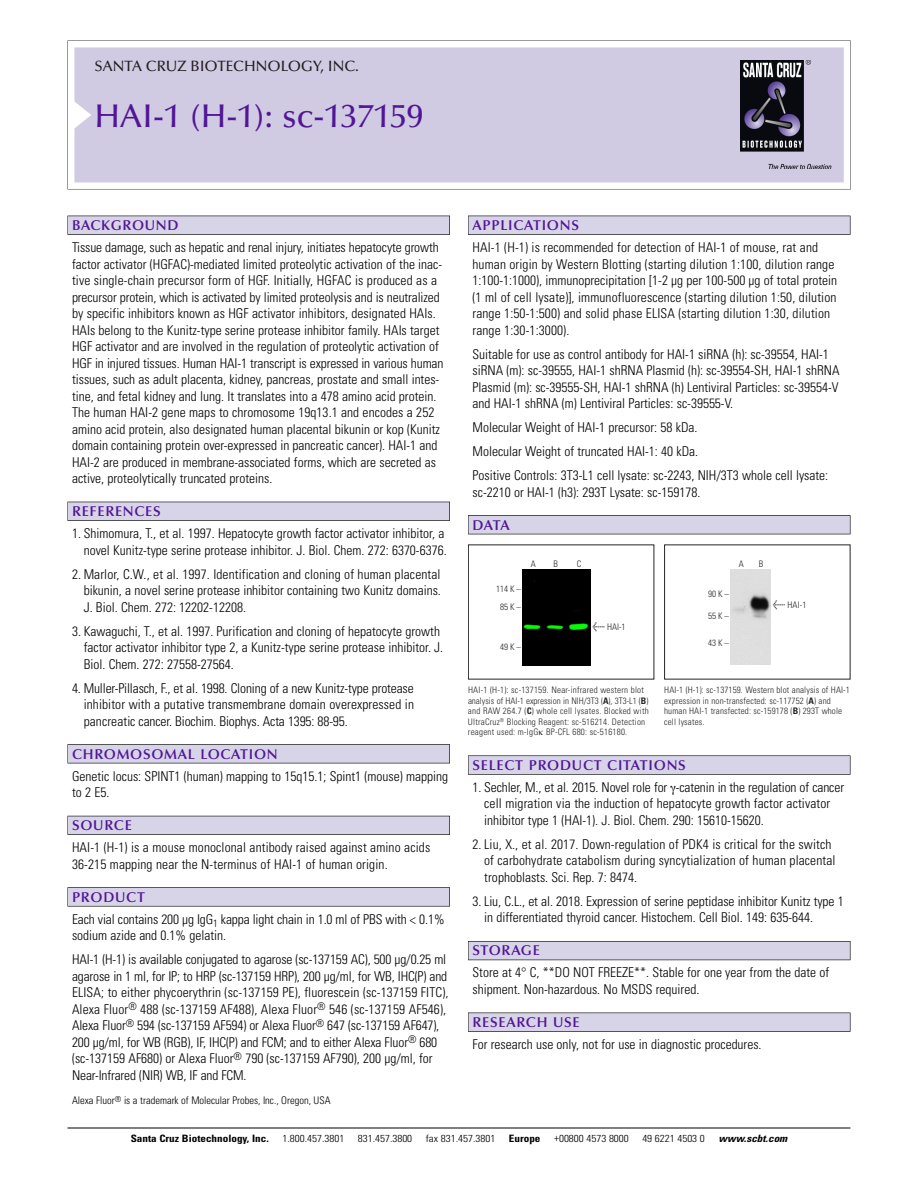
<style>
.page{position:relative;width:918px;height:1188px;background:#fff}
.page>*{position:absolute;margin:0;border:0;box-sizing:border-box;transform-origin:0 0}
.t1{font:500 33px "Optima";color:#511695}
.t2{font:500 15px "Optima";color:#231f20}
.t3{font:600 14.25px "Optima";letter-spacing:.05em;color:#511695}
.t4{font:300 condensed 13.5px/16.5px "Univers";color:#000}
.t5{font:300 condensed 10.5px "Univers";color:#000}
.t6{font:300 condensed 10.2px "Univers";color:#000;scale:1.1 1}
.t7{font:700 condensed 10.2px "Univers";color:#000;scale:1.1 1}
.t8{font:italic 700 condensed 10.2px "Univers";color:#000;scale:1.1 1}
.t9{font:300 condensed 9px/10.5px "Univers";letter-spacing:.015em;color:#272627}
.s1{font-family:"Meta Plus";font-weight:400;font-stretch:normal;font-size:10.5px}
.s2{font-weight:700}
</style>
<div class="page">
<svg style="left:74px;top:41px;width:777px;height:148px"></svg>
<div style="left:74px;top:47px;width:770px;height:135px;background:#d1cae3"></div>
<img style="left:741px;top:60px;width:90px;height:108px">
<div style="left:68px;top:216px;width:382px;height:19px;background:#535256"></div>
<div style="left:68px;top:216px;width:381px;height:18px;background:#d7d4e8"></div>
<div style="left:68px;top:502px;width:382px;height:19px;background:#525156"></div>
<div style="left:68px;top:502px;width:381px;height:18px;background:#d7d4e8"></div>
<div style="left:68px;top:744px;width:382px;height:19px;background:#545357"></div>
<div style="left:68px;top:745px;width:381px;height:18px;background:#d7d4e8"></div>
<div style="left:68px;top:816px;width:382px;height:19px;background:#535259"></div>
<div style="left:68px;top:816px;width:381px;height:18px;background:#d7d4e8"></div>
<svg style="left:68px;top:887px;width:382px;height:20px"></svg>
<div style="left:68px;top:888px;width:381px;height:18px;background:#d7d4e8"></div>
<div style="left:468px;top:216px;width:382px;height:19px;background:#535256"></div>
<div style="left:468px;top:216px;width:382px;height:18px;background:#d7d4e8"></div>
<div style="left:468px;top:515px;width:382px;height:19px;background:#515155"></div>
<div style="left:468px;top:516px;width:382px;height:18px;background:#d7d4e8"></div>
<svg style="left:468px;top:755px;width:382px;height:20px"></svg>
<div style="left:468px;top:756px;width:382px;height:18px;background:#d7d4e8"></div>
<div style="left:468px;top:941px;width:382px;height:19px;background:#55545b"></div>
<div style="left:468px;top:942px;width:382px;height:18px;background:#d7d4e8"></div>
<div style="left:468px;top:1013px;width:382px;height:19px;background:#545457"></div>
<div style="left:468px;top:1013px;width:382px;height:18px;background:#d7d4e8"></div>
<hr style="left:68px;top:1128px;width:782px;height:1px;background:#000">
<div style="left:522px;top:570px;width:68px;height:95px;background:#000"></div>
<img style="left:730px;top:570px;width:41px;height:95px">
<p class="t2" style="left:94px;top:60px;width:266px">SANTA CRUZ BIOTECHNOLOGY, INC.</p>
<p class="t1" style="left:94px;top:102px;width:330px">HAI-1 (H-1): sc-137159</p>
<p class="t3" style="left:72px;top:219px;width:108px">BACKGROUND</p>
<p class="t4" style="left:72px;top:240px;width:373px">Tissue damage, such as hepatic and renal injury, initiates hepatocyte growth factor activator (HGFAC)-mediated limited proteolytic activation of the inac&shy;tive single-chain precursor form of HGF. Initially, HGFAC is produced as a precursor protein, which is activated by limited proteolysis and is neutralized by specific inhibitors known as HGF activator inhibitors, designated HAIs.<br>HAIs belong to the Kunitz-type serine protease inhibitor family. HAIs target HGF activator and are involved in the regulation of proteolytic activation of HGF in injured tissues. Human HAI-1 transcript is expressed in various human tissues, such as adult placenta, kidney, pancreas, prostate and small intes&shy;tine, and fetal kidney and lung. It translates into a 478 amino acid protein.<br>The human HAI-2 gene maps to chromosome 19q13.1 and encodes a 252 amino acid protein, also designated human placental bikunin or kop (Kunitz domain containing protein over-expressed in pancreatic cancer). HAI-1 and HAI-2 are produced in membrane-associated forms, which are secreted as active, proteolytically truncated proteins.</p>
<p class="t3" style="left:72px;top:505px;width:90px">REFERENCES</p>
<p class="t4" style="left:72px;top:526px;width:376px;text-align:right">1. Shimomura, T., et al. 1997. Hepatocyte growth factor activator inhibitor, a novel Kunitz-type serine protease inhibitor. J. Biol. Chem. 272: 6370-6376.</p>
<p class="t4" style="left:84px;top:567px;width:359px;text-align:justify;text-indent:-12px">2. Marlor, C.W., et al. 1997. Identification and cloning of human placental bikunin, a novel serine protease inhibitor containing two Kunitz domains.<br>J. Biol. Chem. 272: 12202-12208.</p>
<p class="t4" style="left:84px;top:624px;width:361px;text-indent:-12px">3. Kawaguchi, T., et al. 1997. Purification and cloning of hepatocyte growth factor activator inhibitor type 2, a Kunitz-type serine protease inhibitor. J.<br>Biol. Chem. 272: 27558-27564.</p>
<p class="t4" style="left:84px;top:681px;width:332px;text-align:justify;text-indent:-12px">4. Muller-Pillasch, F., et al. 1998. Cloning of a new Kunitz-type protease inhibitor with a putative transmembrane domain overexpressed in pancreatic cancer. Biochim. Biophys. Acta 1395: 88-95.</p>
<p class="t3" style="left:72px;top:748px;width:207px">CHROMOSOMAL LOCATION</p>
<p class="t4" style="left:72px;top:769px;width:377px">Genetic locus: SPINT1 (human) mapping to 15q15.1; Spint1 (mouse) mapping to 2 E5.</p>
<p class="t3" style="left:72px;top:819px;width:61px">SOURCE</p>
<p class="t4" style="left:72px;top:841px;width:360px">HAI-1 (H-1) is a mouse monoclonal antibody raised against amino acids<br>36-215 mapping near the N-terminus of HAI-1 of human origin.</p>
<p class="t3" style="left:72px;top:891px;width:74px">PRODUCT</p>
<p class="t4" style="left:72px;top:912px;width:374px">Each vial contains 200 µg IgG<sub>1</sub> kappa light chain in 1.0 ml of PBS with &lt; 0.1% sodium azide and 0.1% gelatin.</p>
<p class="t4" style="left:72px;top:953px;width:378px">HAI-1 (H-1) is available conjugated to agarose (sc-137159 AC), 500 µg/0.25 ml agarose in 1 ml, for IP; to HRP (sc-137159 HRP), 200 µg/ml, for WB, IHC(P) and ELISA; to either phycoerythrin (sc-137159 PE), fluorescein (sc-137159 FITC), Alexa Fluor<sup>®</sup> 488 (sc-137159 AF488), Alexa Fluor<sup>®</sup> 546 (sc-137159 AF546), Alexa Fluor<sup>®</sup> 594 (sc-137159 AF594) or Alexa Fluor<sup>®</sup> 647 (sc-137159 AF647), 200 µg/ml, for WB (RGB), IF, IHC(P) and FCM; and to either Alexa Fluor<sup>®</sup> 680 (sc-137159 AF680) or Alexa Fluor<sup>®</sup> 790 (sc-137159 AF790), 200 µg/ml, for Near-Infrared (NIR) WB, IF and FCM.</p>
<p class="t5" style="left:72px;top:1096px;width:260px">Alexa Fluor<sup>®</sup> is a trademark of Molecular Probes, Inc., Oregon, USA</p>
<p class="t3" style="left:473px;top:219px;width:108px">APPLICATIONS</p>
<p class="t4" style="left:473px;top:240px;width:366px">HAI-1 (H-1) is recommended for detection of HAI-1 of mouse, rat and human origin by Western Blotting (starting dilution 1:100, dilution range 1:100-1:1000), immunoprecipitation [1-2 µg per 100-500 µg of total protein (1 ml of cell lysate)], immunofluorescence (starting dilution 1:50, dilution range 1:50-1:500) and solid phase ELISA (starting dilution 1:30, dilution range 1:30-1:3000).</p>
<p class="t4" style="left:473px;top:347px;width:369px">Suitable for use as control antibody for HAI-1 siRNA (h): sc-39554, HAI-1 siRNA (m): sc-39555, HAI-1 shRNA Plasmid (h): sc-39554-SH, HAI-1 shRNA Plasmid (m): sc-39555-SH, HAI-1 shRNA (h) Lentiviral Particles: sc-39554-V and HAI-1 shRNA (m) Lentiviral Particles: sc-39555-V.</p>
<p class="t4" style="left:473px;top:420px;width:226px">Molecular Weight of HAI-1 precursor: 58 kDa.</p>
<p class="t4" style="left:473px;top:444px;width:227px">Molecular Weight of truncated HAI-1: 40 kDa.</p>
<p class="t4" style="left:473px;top:468px;width:357px">Positive Controls: 3T3-L1 cell lysate: sc-2243, NIH/3T3 whole cell lysate: sc-2210 or HAI-1 (h3): 293T Lysate: sc-159178.</p>
<p class="t3" style="left:473px;top:519px;width:39px">DATA</p>
<p class="t9" style="left:531px;top:559px;width:7px">A</p>
<p class="t9" style="left:553px;top:559px;width:6px">B</p>
<p class="t9" style="left:577px;top:559px;width:6px">C</p>
<p class="t9" style="left:739px;top:559px;width:7px">A</p>
<p class="t9" style="left:759px;top:559px;width:6px">B</p>
<p class="t9" style="left:496px;top:580px;width:26px;line-height:18.6px;text-align:center">114 K –<br>85K–</p>
<p class="t9" style="left:500px;top:642px;width:22px">49K–</p>
<p class="t9" style="left:592px;top:622px;width:35px"><span class="s1">&lt;</span> HAI-1</p>
<p class="t9" style="left:708px;top:589px;width:22px">90K–</p>
<p class="t9" style="left:708px;top:612px;width:22px">55K–</p>
<p class="t9" style="left:708px;top:639px;width:22px">43K–</p>
<p class="t9" style="left:773px;top:600px;width:35px"><span class="s1">&lt;</span> HAI-1</p>
<p class="t9" style="left:468px;top:686px;width:182px">HAI-1 (H-1): sc-137159. Near-infrared western blot analysis of HAI-1 expression in NIH/3T3 (<span class="s2">A</span>), 3T3-L1 (<span class="s2">B</span>) and RAW 264.7 (<span class="s2">C</span>) whole cell lysates. Blocked with UltraCruz<sup>®</sup> Blocking Reagent: sc-516214. Detection reagent used: m-IgG BP-CFL 680: sc-516180.</p>
<p class="t9" style="left:664px;top:686px;width:187px">HAI-1 (H-1): sc-137159. Western blot analysis of HAI-1 expression in non-transfected: sc-117752 (<span class="s2">A</span>) and human HAI-1 transfected: sc-159178 (<span class="s2">B</span>) 293T whole cell lysates.</p>
<p class="t3" style="left:473px;top:759px;width:215px">SELECT PRODUCT CITATIONS</p>
<p class="t4" style="left:484px;top:780px;width:362px;text-indent:-12px">1. Sechler, M., et al. 2015. Novel role for -catenin in the regulation of cancer cell migration via the induction of hepatocyte growth factor activator inhibitor type 1 (HAI-1). J. Biol. Chem. 290: 15610-15620.</p>
<p class="t4" style="left:484px;top:837px;width:353px;text-indent:-12px">2. Liu, X., et al. 2017. Down-regulation of PDK4 is critical for the switch of carbohydrate catabolism during syncytialization of human placental trophoblasts. Sci. Rep. 7: 8474.</p>
<p class="t4" style="left:484px;top:894px;width:361px;text-indent:-12px">3. Liu, C.L., et al. 2018. Expression of serine peptidase inhibitor Kunitz type 1 in differentiated thyroid cancer. Histochem. Cell Biol. 149: 635-644.</p>
<p class="t3" style="left:473px;top:945px;width:69px">STORAGE</p>
<p class="t4" style="left:473px;top:966px;width:358px">Store at 4° C, **DO NOT FREEZE**. Stable for one year from the date of shipment. Non-hazardous. No MSDS required.</p>
<p class="t3" style="left:473px;top:1016px;width:109px">RESEARCH USE</p>
<p class="t4" style="left:473px;top:1037px;width:291px">For research use only, not for use in diagnostic procedures.</p>
<p class="t7" style="left:131px;top:1135px;width:127px">Santa Cruz Biotechnology, Inc.</p>
<p class="t6" style="left:282px;top:1135px;width:58px">1.800.457.3801</p>
<p class="t6" style="left:358px;top:1135px;width:51px">831.457.3800</p>
<p class="t6" style="left:426px;top:1135px;width:65px">fax 831.457.3801</p>
<p class="t7" style="left:509px;top:1135px;width:30px">Europe</p>
<p class="t6" style="left:554px;top:1135px;width:69px">+00800 4573 8000</p>
<p class="t6" style="left:642px;top:1135px;width:58px">49 6221 4503 0</p>
<p class="t8" style="left:719px;top:1135px;width:66px">www.scbt.com</p>
</div>
